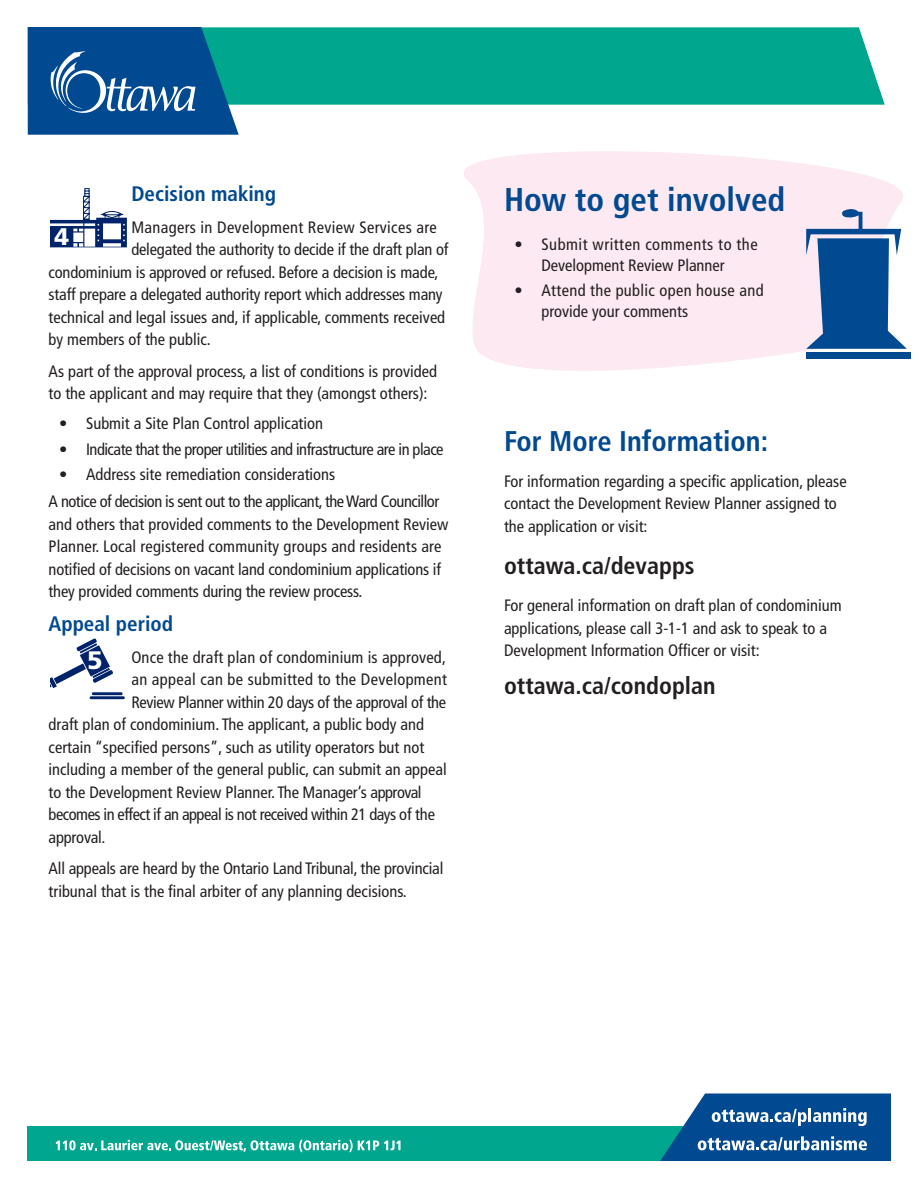
<style>
.page{position:relative;width:918px;height:1188px;background:#fff}
.page>*{position:absolute;margin:0;border:0;box-sizing:border-box;transform-origin:0 0}
.t1{font:700 condensed 33px "Frutiger LT Std";color:#014990}
.t2{font:700 condensed 28.5px "Frutiger LT Std";color:#014990}
.t3{font:900 25.35px "Frutiger LT Std";color:#fff}
.Body{font:700 condensed 24px "Frutiger LT Std";color:#231f20}
.Heading_1{font:700 condensed 24px "Frutiger LT Std";color:#231f20}
.t4{font:900 24px "Frutiger LT Std";color:#fff}
.t5{font:700 condensed 21px "Frutiger LT Std";color:#014990}
.Body-2{font:condensed 16.5px/22.5px "Frutiger LT Std";color:#231f20}
.Body-3{font:condensed 16.5px/21px "Frutiger LT Std";letter-spacing:.02em;color:#231f20}
.Heading_1-2{font:condensed 16.5px/22.5px "Frutiger LT Std";color:#231f20}
.Body-4{font:condensed 16.5px "Frutiger LT Std";letter-spacing:-.03em;color:#231f20}
.Body-5{font:condensed 16.5px "Frutiger LT Std";letter-spacing:-.02em;color:#231f20}
</style>
<div class="page">
<div style="left:28px;top:1127px;width:863px;height:34px;background:#00a78e"></div>
<svg style="left:660px;top:1094px;width:231px;height:67px;background:#326ea5"></svg>
<svg style="left:56px;top:1140px;width:345px;height:12px"></svg>
<div style="left:239px;top:27px;width:646px;height:78px;background:#00a78e"></div>
<svg style="left:28px;top:27px;width:211px;height:108px;background:#166099"></svg>
<svg style="left:464px;top:151px;width:447px;height:220px;background:#fcebf2"></svg>
<div style="left:806px;top:353px;width:105px;height:6px;background:#014990"></div>
<svg style="left:806px;top:208px;width:101px;height:141px"></svg>
<svg style="left:50px;top:639px;width:63px;height:61px"></svg>
<hr style="left:92px;top:692px;width:31px;height:3px;background:#002369">
<hr style="left:90px;top:696px;width:35px;height:3px;background:#002369">
<svg style="left:50px;top:188px;width:77px;height:59px"></svg>
<h4 class="t5" style="left:131px;top:181px;width:146px">Decision making</h4>
<p class="Body-3" style="left:131px;top:217px;width:307px">Managers in Development Review Services are</p>
<p class="Body-2" style="left:131px;top:238px;width:319px">delegated the authority to decide if the draft plan of</p>
<p class="Body-2" style="left:49px;top:261px;width:391px">condominium is approved or refused. Before a decision is made,</p>
<p class="Body-2" style="left:49px;top:283px;width:396px">staff prepare a delegated authority report which addresses many</p>
<p class="Body-2" style="left:49px;top:306px;width:398px">technical and legal issues and, if applicable, comments received</p>
<p class="Body-2" style="left:49px;top:328px;width:164px">by members of the public.</p>
<p class="Body-2" style="left:49px;top:360px;width:390px">As part of the approval process, a list of conditions is provided to the applicant and may require that they (amongst others):</p>
<p class="Body-2" style="left:59px;top:412px;width:266px">• Submit a Site Plan Control application</p>
<p class="Body-4" style="left:59px;top:439px;width:386px">• Indicate that the proper utilities and infrastructure are in place</p>
<p class="Body-2" style="left:59px;top:463px;width:278px">• Address site remediation considerations</p>
<p class="Body-2" style="left:49px;top:490px;width:401px">A notice of decision is sent out to the applicant, the Ward Councillor and others that provided comments to the Development Review Planner. Local registered community groups and residents are notified of decisions on vacant land condominium applications if they provided comments during the review process.</p>
<h4 class="t5" style="left:49px;top:612px;width:126px">Appeal period</h4>
<p class="Body-2" style="left:131px;top:646px;width:316px">Once the draft plan of condominium is approved,</p>
<p class="Body-3" style="left:131px;top:669px;width:317px">an appeal can be submitted to the Development</p>
<p class="Body-5" style="left:131px;top:693px;width:316px">Review Planner within 20 days of the approval of the</p>
<p class="Body-2" style="left:49px;top:714px;width:377px">draft plan of condominium. The applicant, a public body and</p>
<p class="Body-2" style="left:49px;top:736px;width:377px">certain “specified persons”, such as utility operators but not</p>
<p class="Body-2" style="left:49px;top:759px;width:400px">including a member of the general public, can submit an appeal</p>
<p class="Body-2" style="left:49px;top:781px;width:374px">to the Development Review Planner. The Manager’s approval</p>
<p class="Body-4" style="left:49px;top:805px;width:388px">becomes in effect if an appeal is not received within 21 days of the</p>
<p class="Body-2" style="left:49px;top:826px;width:59px">approval.</p>
<p class="Body-2" style="left:49px;top:858px;width:396px">All appeals are heard by the Ontario Land Tribunal, the provincial tribunal that is the final arbiter of any planning decisions.</p>
<h3 class="t4" style="left:54px;top:222px;width:16px">4</h3>
<h3 class="t3" style="left:87px;top:645px;width:17px">5</h3>
<h2 class="t1" style="left:504px;top:180px;width:283px">How to get involved</h2>
<p class="Body-2" style="left:514px;top:234px;width:245px;line-height:21px;text-align:center">• Submit written comments to the<br>Development Review Planner</p>
<p class="Body-3" style="left:542px;top:280px;width:224px;text-indent:-27px">• Attend the public open house and provide your comments</p>
<h2 class="t2" style="left:504px;top:424px;width:266px">For More Information:</h2>
<p class="Heading_1-2" style="left:504px;top:470px;width:344px">For information regarding a specific application, please contact the Development Review Planner assigned to the application or visit:</p>
<p class="Heading_1" style="left:504px;top:551px;width:192px">ottawa.ca/devapps</p>
<p class="Body-2" style="left:504px;top:595px;width:339px">For general information on draft plan of condominium applications, please call 3-1-1 and ask to speak to a<br>Development Information Officer or visit:</p>
<p class="Body" style="left:504px;top:672px;width:213px">ottawa.ca/condoplan</p>
</div>
